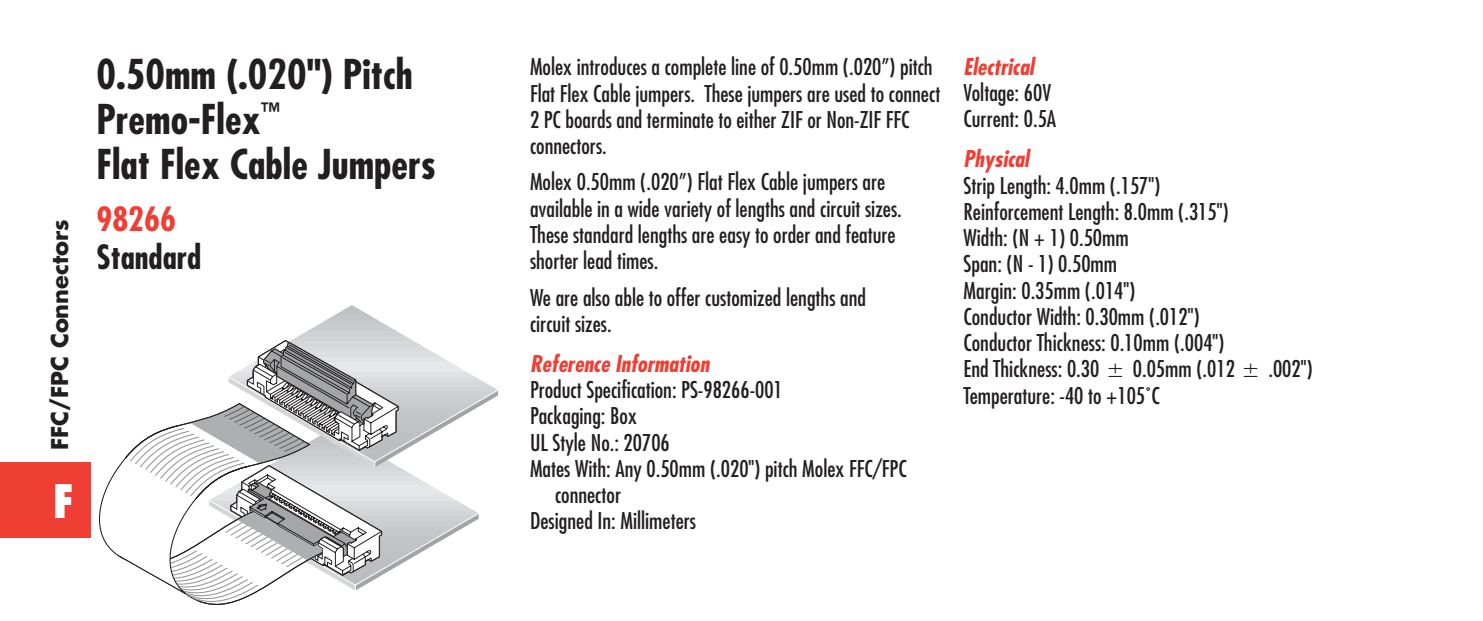
<style>
.page{position:relative;width:1483px;height:621px;background:#fff}
.page>*{position:absolute;margin:0;border:0;box-sizing:border-box;transform-origin:0 0}
.t1{font:800 condensed 45px "Futura";color:#fff}
.t2{font:700 condensed 40px/45px "Futura";color:#231f20}
.t3{font:700 condensed 32.5px "Futura";color:#231f20}
.t4{font:700 condensed 32.5px "Futura";color:#ef3e33}
.t5{font:condensed 22.5px/26.2px "Futura";color:#231f20}
.t6{font:italic 700 condensed 22.5px "Futura";color:#ef3e33}
.t7{font:700 22.5px "Futura";color:#231f20}
.s1{font-family:"Universal Newswith Comm Pi";font-stretch:normal}
</style>
<div class="page">
<div style="left:0;top:462px;width:90px;height:76px;background:#ef3e33"></div>
<svg style="left:294px;top:335px;width:116px;height:4px"></svg>
<svg style="left:301px;top:330px;width:102px;height:5px"></svg>
<svg style="left:309px;top:325px;width:85px;height:5px"></svg>
<svg style="left:318px;top:320px;width:68px;height:5px"></svg>
<svg style="left:326px;top:315px;width:51px;height:5px"></svg>
<svg style="left:335px;top:309px;width:34px;height:6px"></svg>
<svg style="left:99px;top:339px;width:399px;height:266px"></svg>
<p class="t7" style="left:44px;top:450px;width:232px;rotate:-90deg">FFC/FPC Connectors</p>
<h1 class="t1" style="left:38px;top:472px;width:39px">FF</h1>
<h2 class="t2" style="left:96px;top:51px;width:341px">0.50mm (.020") Pitch<br>Premo-Flex<sup>™<br></sup>Flat Flex Cable Jumpers</h2>
<h3 class="t4" style="left:96px;top:198px;width:81px">98266</h3>
<h3 class="t3" style="left:96px;top:236px;width:106px">Standard</h3>
<p class="t5" style="left:530px;top:53px;width:412px">Molex introduces a complete line of 0.50mm (.020”) pitch Flat Flex Cable jumpers. These jumpers are used to connect 2 PC boards and terminate to either ZIF or Non-ZIF FFC connectors.</p>
<p class="t5" style="left:530px;top:168px;width:373px">Molex 0.50mm (.020”) Flat Flex Cable jumpers are available in a wide variety of lengths and circuit sizes.<br>These standard lengths are easy to order and feature shorter lead times.</p>
<p class="t5" style="left:530px;top:283px;width:337px">We are also able to offer customized lengths and circuit sizes.</p>
<p class="t6" style="left:530px;top:349px;width:181px">Reference Information</p>
<p class="t5" style="left:530px;top:376px;width:254px">Product Specification: PS-98266-001</p>
<p class="t5" style="left:530px;top:402px;width:108px">Packaging: Box</p>
<p class="t5" style="left:530px;top:428px;width:141px">UL Style No.: 20706</p>
<p class="t5" style="left:530px;top:455px;width:378px">Mates With: Any 0.50mm (.020") pitch Molex FFC/FPC</p>
<p class="t5" style="left:555px;top:481px;width:67px">connector</p>
<p class="t5" style="left:530px;top:507px;width:168px">Designed In: Millimeters</p>
<p class="t6" style="left:963px;top:52px;width:72px">Electrical</p>
<p class="t5" style="left:963px;top:79px;width:94px">Voltage: 60V<br>Current: 0.5A</p>
<p class="t6" style="left:963px;top:144px;width:67px">Physical</p>
<p class="t5" style="left:963px;top:172px;width:350px">Strip Length: 4.0mm (.157")<br>Reinforcement Length: 8.0mm (.315")<br>Width: (N + 1) 0.50mm<br>Span: (N - 1) 0.50mm<br>Margin: 0.35mm (.014")<br>Conductor Width: 0.30mm (.012")<br>Conductor Thickness: 0.10mm (.004")<br>End Thickness: 0.30 <span class="s1">5</span> 0.05mm (.012 <span class="s1">5</span> .002")<br>Temperature: -40 to +105˚C</p>
</div>
